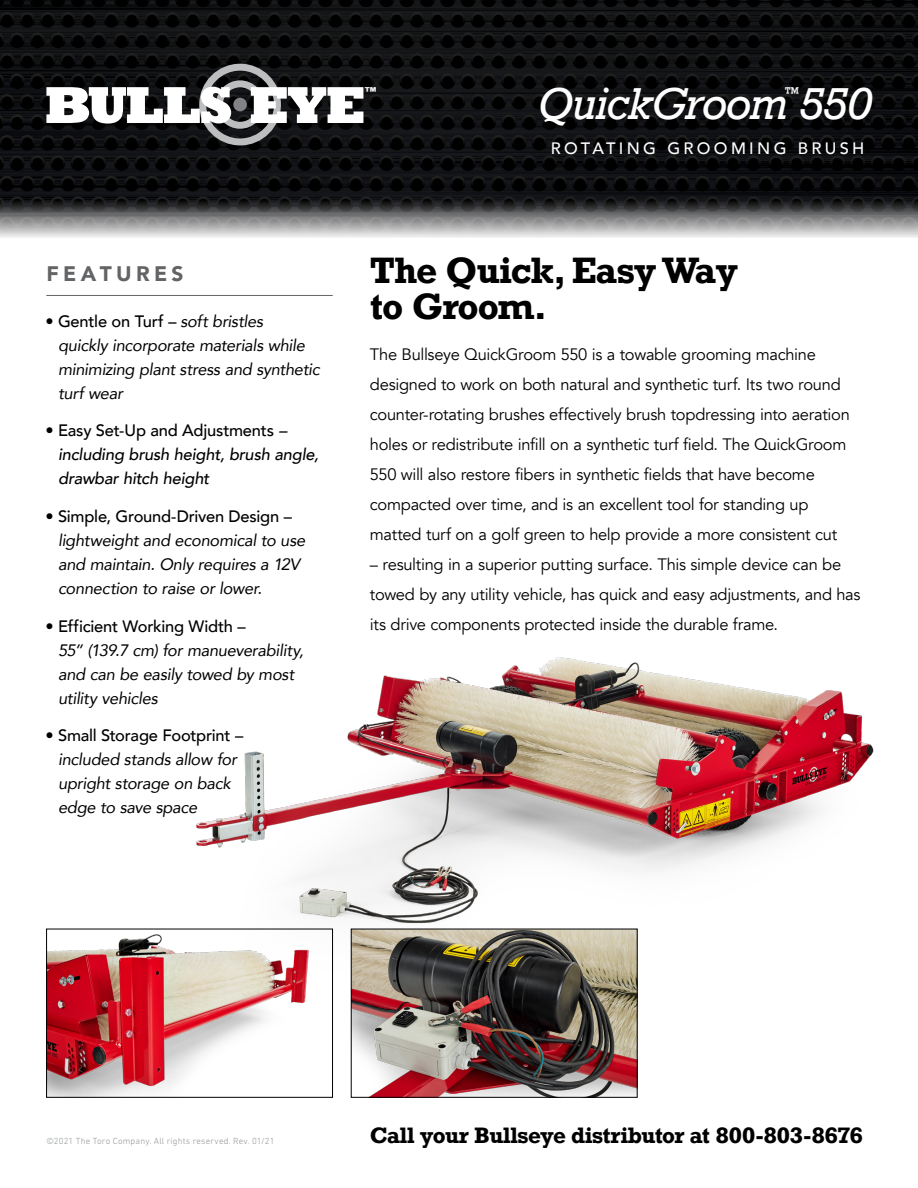
<style>
.page{position:relative;width:918px;height:1188px;background:#fff}
.page>*{position:absolute;margin:0;border:0;box-sizing:border-box;transform-origin:0 0}
.t1{font:800 52.8px "Rockwell";letter-spacing:-.04em;color:#fff;scale:1.05 1}
.t2{font:italic 42px "Rockwell";letter-spacing:-.03em;color:#fff}
.t3{font:700 34.5px/36px "Rockwell";letter-spacing:-.025em;color:#000}
.t4{font:700 21px "Rockwell";letter-spacing:-.02em;color:#000}
.t5{font:900 21px "Avenir";letter-spacing:.205em;color:#636466}
.t6{font:16.5px/30px "Avenir";letter-spacing:-.02em;color:#000}
.t7{font:italic 16.5px/24px "Avenir";letter-spacing:-.02em;color:#000}
.t8{font:italic 500 16.5px/24px "Avenir";letter-spacing:-.01em;color:#000}
.t9{font:500 16.5px "Avenir";letter-spacing:-.015em;color:#000}
.t10{font:500 16.5px "Avenir";letter-spacing:.2em;color:#fff}
.t11{font:italic 14.7px "Rockwell";color:#fff}
.t12{font:800 11.7px "Rockwell";color:#fff;scale:1.05 1}
.t13{font:300 9px "DIN Next LT Pro";letter-spacing:.02em;color:#939598}
.s1{font-weight:500;font-style:normal}
.s2{font-weight:500}
.s3{font-style:normal}
</style>
<div class="page">
<img style="left:0;top:0;width:918px;height:238px">
<div style="left:199px;top:64px;width:82px;height:81px;border:7px solid #bcbec0;border-radius:50%"></div>
<div style="left:216px;top:80px;width:48px;height:49px;border:7px solid #bcbec0;border-radius:50%"></div>
<div style="left:233px;top:98px;width:14px;height:13px;background:#808285;border-radius:50%"></div>
<img style="left:186px;top:657px;width:688px;height:344px">
<img style="left:48px;top:931px;width:283px;height:165px">
<div style="left:46px;top:929px;width:287px;height:169px;border:1px solid #000"></div>
<img style="left:353px;top:931px;width:282px;height:165px">
<div style="left:351px;top:929px;width:286px;height:169px;border:1px solid #000"></div>
<hr style="left:46px;top:295px;width:287px;height:1px;background:#636466">
<h1 class="t1" style="left:44px;top:75px;width:309px">BULLS EYE</h1>
<p class="t12" style="left:365px;top:84px;width:13px">™</p>
<p class="t11" style="left:784px;top:84px;width:16px">™</p>
<h2 class="t2" style="left:538px;top:78px;width:335px">QuickGroom 550</h2>
<p class="t10" style="left:551px;top:134px;width:315px">ROTATING GROOMING BRUSH</p>
<p class="t5" style="left:47px;top:256px;width:139px">FEATURES</p>
<p class="t7" style="left:58px;top:309px;width:263px;text-indent:-13px"><span class="s1">• Gentle on Turf</span> <span class="s2">–</span> soft bristles<br>quickly incorporate materials while minimizing plant stress and synthetic turf wear</p>
<p class="t8" style="left:58px;top:419px;width:262px;text-indent:-13px"><span class="s3">• Easy Set-Up and Adjustments</span> – including brush height, brush angle, drawbar hitch height</p>
<p class="t9" style="left:45px;top:502px;width:248px">• Simple, Ground-Driven Design –</p>
<p class="t7" style="left:58px;top:528px;width:249px">lightweight and economical to use and maintain. Only requires a 12V connection to raise or lower.</p>
<p class="t9" style="left:45px;top:611px;width:202px">• Efficient Working Width –</p>
<p class="t7" style="left:58px;top:638px;width:247px">55” (139.7 cm) for manueverability, and can be easily towed by most utility vehicles</p>
<p class="t9" style="left:45px;top:721px;width:199px">• Small Storage Footprint –</p>
<p class="t7" style="left:58px;top:747px;width:180px">included stands allow for upright storage on back edge to save space</p>
<h3 class="t3" style="left:370px;top:252px;width:370px">The Quick, Easy Way to Groom.</h3>
<p class="t6" style="left:370px;top:339px;width:481px">The Bullseye QuickGroom 550 is a towable grooming machine designed to work on both natural and synthetic turf. Its two round counter-rotating brushes effectively brush topdressing into aeration holes or redistribute infill on a synthetic turf field. The QuickGroom 550 will also restore fibers in synthetic fields that have become compacted over time, and is an excellent tool for standing up matted turf on a golf green to help provide a more consistent cut</p>
<p class="t6" style="left:370px;top:549px;width:492px">– resulting in a superior putting surface. This simple device can be towed by any utility vehicle, has quick and easy adjustments, and has its drive components protected inside the durable frame.</p>
<p class="t13" style="left:46px;top:1136px;width:230px">©2021 The Toro Company. All rights reserved. Rev. 01/21</p>
<p class="t4" style="left:370px;top:1122px;width:495px">Call your Bullseye distributor at 800-803-8676</p>
</div>
